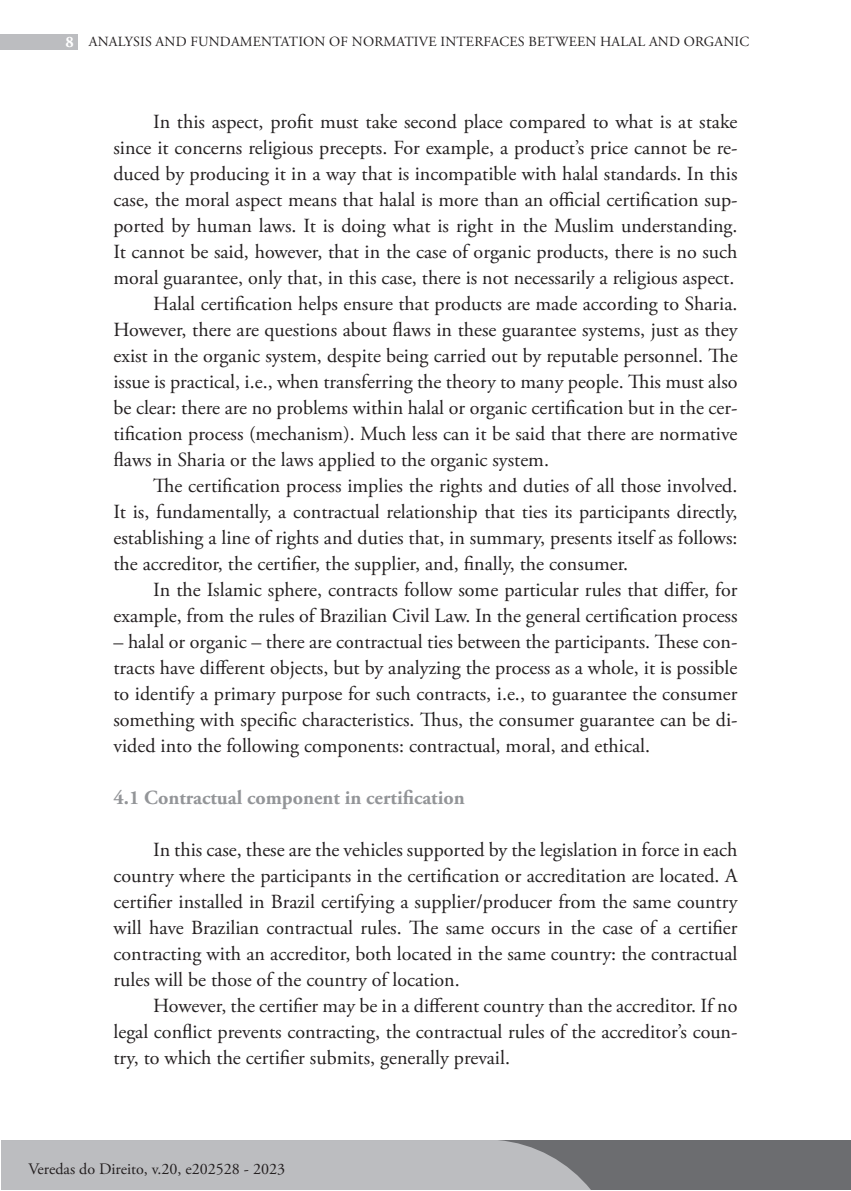
<style>
.page{position:relative;width:851px;height:1191px;background:#fff}
.page>*{position:absolute;margin:0;border:0;box-sizing:border-box;transform-origin:0 0}
.t1{font:20px/26px "Adobe Garamond Pro";color:#231f20;text-align:justify}
.t2{font:700 20px "Adobe Garamond Pro";color:#939598}
.t3{font:16px "Adobe Garamond Pro";color:#231f20}
.t4{font:14px "Adobe Garamond Pro";letter-spacing:.015em;color:#231f20}
.s1{font-weight:700;font-size:16px;color:#fff}
</style>
<div class="page">
<div style="left:1px;top:1140px;width:849px;height:50px;background:#6c6d70"></div>
<div style="left:0;top:34px;width:77px;height:16px;background:#bcbdc0"></div>
<div style="left:1px;top:1140px;width:590px;height:50px;background:#bcbdc0"></div>
<p class="t4" style="left:65px;top:34px;width:685px"><span class="s1">8</span> ANALYSIS AND FUNDAMENTATION OF NORMATIVE INTERFACES BETWEEN HALAL AND ORGANIC</p>
<p class="t1" style="left:153px;top:109px;width:585px">In this aspect, profit must take second place compared to what is at stake</p>
<p class="t1" style="left:113px;top:135px;width:625px">since it concerns religious precepts. For example, a product’s price cannot be re-</p>
<p class="t1" style="left:113px;top:161px;width:625px">duced by producing it in a way that is incompatible with halal standards. In this</p>
<p class="t1" style="left:113px;top:187px;width:625px">case, the moral aspect means that halal is more than an official certification sup-</p>
<p class="t1" style="left:113px;top:213px;width:625px">ported by human laws. It is doing what is right in the Muslim understanding.</p>
<p class="t1" style="left:113px;top:239px;width:625px">It cannot be said, however, that in the case of organic products, there is no such</p>
<p class="t1" style="left:113px;top:265px;width:622px">moral guarantee, only that, in this case, there is not necessarily a religious aspect.</p>
<p class="t1" style="left:153px;top:291px;width:585px">Halal certification helps ensure that products are made according to Sharia.</p>
<p class="t1" style="left:113px;top:317px;width:625px">However, there are questions about flaws in these guarantee systems, just as they</p>
<p class="t1" style="left:113px;top:343px;width:625px">exist in the organic system, despite being carried out by reputable personnel. The</p>
<p class="t1" style="left:113px;top:369px;width:625px">issue is practical, i.e., when transferring the theory to many people. This must also</p>
<p class="t1" style="left:113px;top:395px;width:625px">be clear: there are no problems within halal or organic certification but in the cer-</p>
<p class="t1" style="left:113px;top:421px;width:625px">tification process (mechanism). Much less can it be said that there are normative</p>
<p class="t1" style="left:113px;top:447px;width:437px">flaws in Sharia or the laws applied to the organic system.</p>
<p class="t1" style="left:153px;top:473px;width:585px">The certification process implies the rights and duties of all those involved.</p>
<p class="t1" style="left:113px;top:499px;width:625px">It is, fundamentally, a contractual relationship that ties its participants directly,</p>
<p class="t1" style="left:113px;top:525px;width:625px">establishing a line of rights and duties that, in summary, presents itself as follows:</p>
<p class="t1" style="left:113px;top:551px;width:516px">the accreditor, the certifier, the supplier, and, finally, the consumer.</p>
<p class="t1" style="left:153px;top:577px;width:585px">In the Islamic sphere, contracts follow some particular rules that differ, for</p>
<p class="t1" style="left:113px;top:603px;width:625px">example, from the rules of Brazilian Civil Law. In the general certification process</p>
<p class="t1" style="left:113px;top:629px;width:625px">– halal or organic – there are contractual ties between the participants. These con&shy;tracts have different objects, but by analyzing the process as a whole, it is possible to identify a primary purpose for such contracts, i.e., to guarantee the consumer something with specific characteristics. Thus, the consumer guarantee can be di&shy;vided into the following components: contractual, moral, and ethical.</p>
<p class="t2" style="left:113px;top:786px;width:353px">4.1 Contractual component in certification</p>
<p class="t1" style="left:113px;top:837px;width:625px;text-indent:40px">In this case, these are the vehicles supported by the legislation in force in each country where the participants in the certification or accreditation are located. A certifier installed in Brazil certifying a supplier/producer from the same country will have Brazilian contractual rules. The same occurs in the case of a certifier contracting with an accreditor, both located in the same country: the contractual rules will be those of the country of location.</p>
<p class="t1" style="left:113px;top:993px;width:625px;text-indent:40px">However, the certifier may be in a different country than the accreditor. If no legal conflict prevents contracting, the contractual rules of the accreditor’s coun&shy;try, to which the certifier submits, generally prevail.</p>
<p class="t3" style="left:28px;top:1159px;width:258px">Veredas do Direito, v.20, e202528 - 2023</p>
</div>
